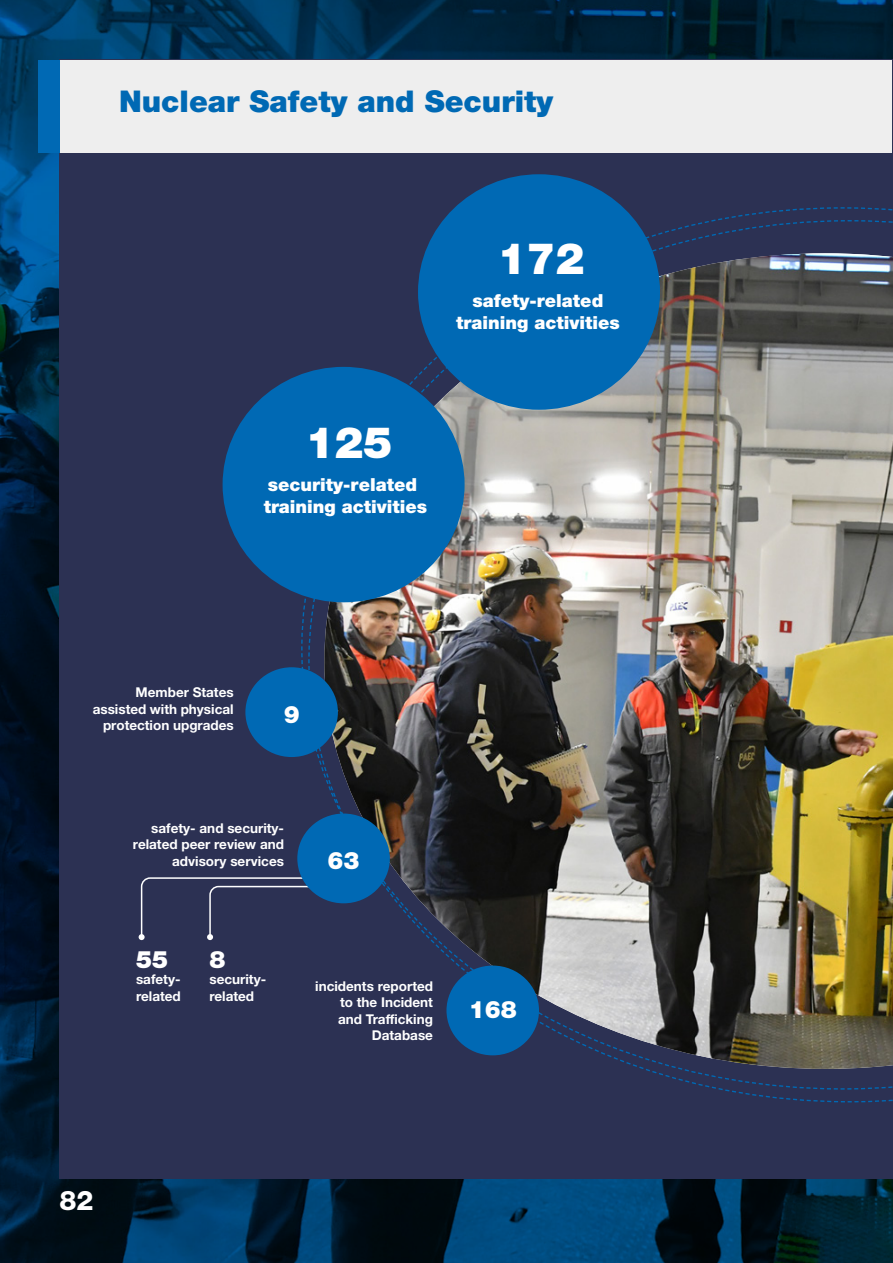
<style>
.page{position:relative;width:893px;height:1263px;background:#fff}
.page>*{position:absolute;margin:0;border:0;box-sizing:border-box;transform-origin:0 0}
.t1{font:900 43.35px "Helvetica Neue LTW1 G";color:#fff}
.t2{font:900 30px "Helvetica Neue LTW1 G";color:#0069b4}
.t3{font:800 27px "Helvetica Neue LTW1 G";color:#fff}
.t4{font:900 24px "Helvetica Neue LTW1 G";color:#fff}
.t5{font:900 18px/21.6px "Helvetica Neue LTW1 G";color:#fff;text-align:center}
.t6{font:700 13.5px/16.5px "Helvetica Neue LTW1 G";color:#fff;text-align:right}
</style>
<div class="page">
<img style="left:0;top:0;width:893px;height:1263px">
<div style="left:60px;top:60px;width:833px;height:1119px;background:#2c3153"></div>
<img style="left:308px;top:219px;width:585px;height:884px">
<svg style="left:139px;top:877px;width:206px;height:63px"></svg>
<div style="left:59px;top:60px;width:833px;height:93px;background:#eee"></div>
<div style="left:245px;top:667px;width:93px;height:90px;background:#0069b4;border-radius:50%"></div>
<div style="left:297px;top:813px;width:93px;height:90px;background:#0069b4;border-radius:50%"></div>
<div style="left:446px;top:965px;width:93px;height:90px;background:#0069b4;border-radius:50%"></div>
<div style="left:223px;top:367px;width:242px;height:235px;background:#0069b4;border-radius:50%"></div>
<div style="left:418px;top:174px;width:242px;height:236px;background:#0069b4;border-radius:50%"></div>
<div style="left:38px;top:60px;width:22px;height:93px;background:#0069b4"></div>
<h2 class="t2" style="left:119px;top:83px;width:435px">Nuclear Safety and Security</h2>
<h1 class="t1" style="left:497px;top:232px;width:88px">172</h1>
<h3 class="t5" style="left:456px;top:290px;width:165px">safety-related training activities</h3>
<h1 class="t1" style="left:306px;top:417px;width:88px">125</h1>
<h3 class="t5" style="left:264px;top:474px;width:165px;text-align:left">security-related training activities</h3>
<p class="t6" style="left:93px;top:684px;width:142px">Member States assisted with physical protection upgrades</p>
<h3 class="t4" style="left:284px;top:699px;width:18px">9</h3>
<p class="t6" style="left:133px;top:819px;width:153px">safety- and security&shy;related peer review and advisory services</p>
<h3 class="t4" style="left:327px;top:846px;width:34px">63</h3>
<h3 class="t4" style="left:136px;top:944px;width:34px">55</h3>
<p class="t6" style="left:136px;top:971px;width:46px;text-align:left">safety&shy;related</p>
<h3 class="t4" style="left:209px;top:944px;width:18px">8</h3>
<p class="t6" style="left:209px;top:971px;width:58px;text-align:left">security&shy;related</p>
<p class="t6" style="left:315px;top:977px;width:119px">incidents reported to the Incident and Trafficking<br>Database</p>
<h3 class="t4" style="left:469px;top:995px;width:50px">168</h3>
<h3 class="t3" style="left:60px;top:1184px;width:36px">82</h3>
</div>
